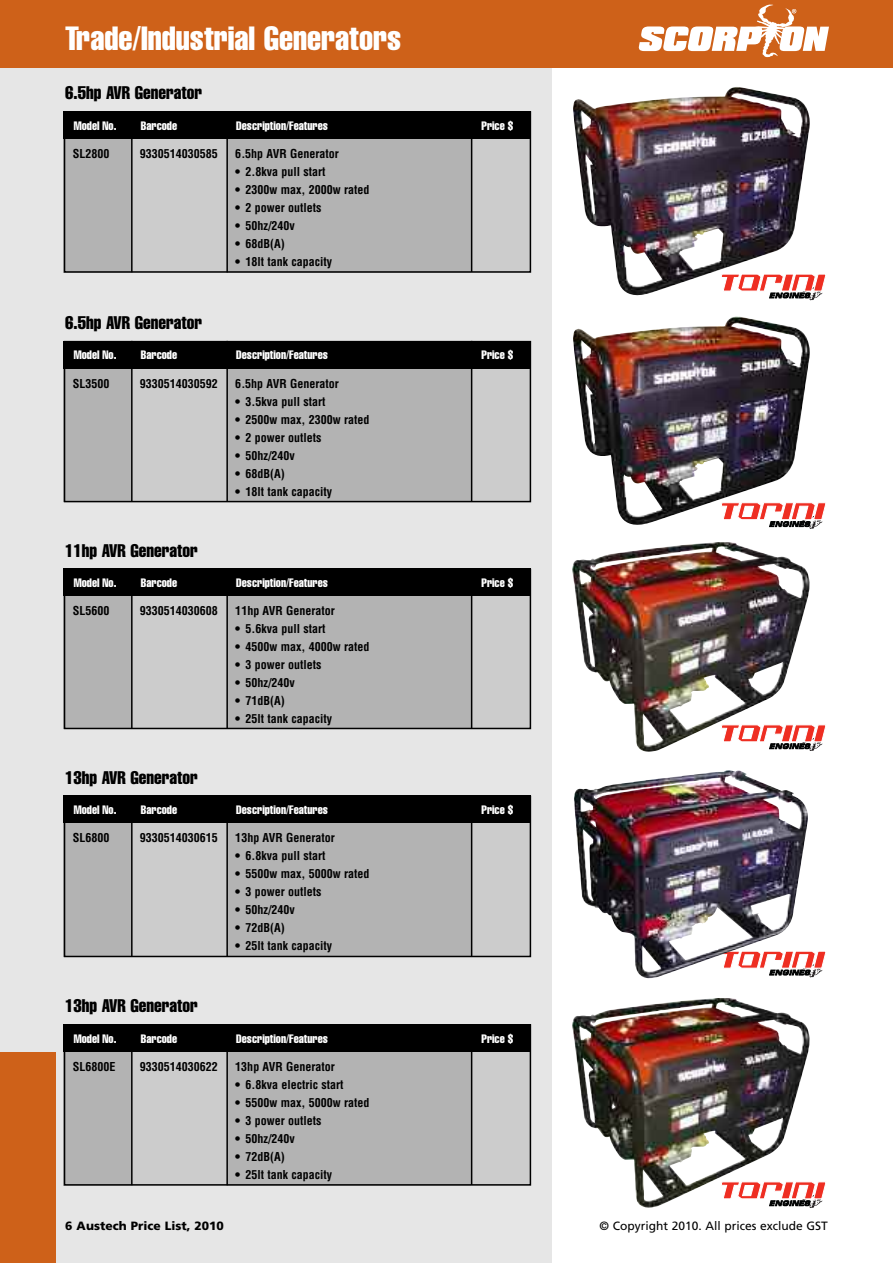
<style>
.page{position:relative;width:893px;height:1263px;background:#fff}
.page>*{position:absolute;margin:0;border:0;box-sizing:border-box;transform-origin:0 0}
.t1{font:extra-condensed 33px "Helvetica";color:#fff}
.t2{font:extra-condensed 18px "Helvetica";color:#000}
.t3{font:700 condensed 12px "Helvetica";color:#000}
.t4{font:extra-condensed 12px "Helvetica";color:#fff}
.t5{font:12px "Frutiger";color:#000}
.t6{font:900 12px "Frutiger";color:#000}
</style>
<div class="page">
<div style="left:0;top:68px;width:552px;height:1195px;background:#e6e6e6"></div>
<div style="left:0;top:1052px;width:55px;height:211px;background:#ce6119"></div>
<div style="left:0;top:0;width:893px;height:68px;background:#ce6119"></div>
<svg style="left:769px;top:274px;width:57px;height:26px"></svg>
<svg style="left:769px;top:502px;width:57px;height:27px"></svg>
<svg style="left:810px;top:725px;width:16px;height:26px"></svg>
<svg style="left:808px;top:951px;width:18px;height:26px"></svg>
<svg style="left:810px;top:1182px;width:16px;height:26px"></svg>
<div style="left:64px;top:139px;width:68px;height:134px;background:#b3b3b3"></div>
<div style="left:227px;top:139px;width:245px;height:134px;background:#b3b3b3"></div>
<div style="left:132px;top:139px;width:95px;height:134px;background:#ccc"></div>
<div style="left:472px;top:139px;width:59px;height:134px;background:#ccc"></div>
<div style="left:64px;top:111px;width:467px;height:162px;border:2px solid #000"></div>
<div style="left:64px;top:111px;width:467px;height:28px;background:#000"></div>
<hr style="left:131px;top:111px;width:2px;height:161px;background:#000">
<hr style="left:226px;top:111px;width:2px;height:161px;background:#000">
<hr style="left:471px;top:111px;width:1px;height:161px;background:#000">
<div style="left:64px;top:368px;width:68px;height:134px;background:#b3b3b3"></div>
<div style="left:227px;top:368px;width:245px;height:134px;background:#b3b3b3"></div>
<div style="left:132px;top:368px;width:95px;height:134px;background:#ccc"></div>
<div style="left:472px;top:368px;width:59px;height:134px;background:#ccc"></div>
<div style="left:64px;top:341px;width:467px;height:161px;border:2px solid #000"></div>
<div style="left:64px;top:341px;width:467px;height:27px;background:#000"></div>
<hr style="left:131px;top:341px;width:2px;height:161px;background:#000">
<hr style="left:226px;top:341px;width:2px;height:161px;background:#000">
<hr style="left:471px;top:341px;width:1px;height:161px;background:#000">
<div style="left:64px;top:596px;width:68px;height:133px;background:#b3b3b3"></div>
<div style="left:227px;top:596px;width:245px;height:133px;background:#b3b3b3"></div>
<div style="left:132px;top:596px;width:95px;height:133px;background:#ccc"></div>
<div style="left:472px;top:596px;width:59px;height:133px;background:#ccc"></div>
<div style="left:64px;top:569px;width:467px;height:160px;border:2px solid #000"></div>
<div style="left:64px;top:569px;width:467px;height:27px;background:#000"></div>
<hr style="left:131px;top:569px;width:2px;height:160px;background:#000">
<hr style="left:226px;top:569px;width:2px;height:160px;background:#000">
<hr style="left:471px;top:569px;width:1px;height:159px;background:#000">
<div style="left:64px;top:823px;width:68px;height:134px;background:#b3b3b3"></div>
<div style="left:227px;top:823px;width:245px;height:134px;background:#b3b3b3"></div>
<div style="left:132px;top:823px;width:95px;height:134px;background:#ccc"></div>
<div style="left:472px;top:823px;width:59px;height:134px;background:#ccc"></div>
<div style="left:64px;top:796px;width:467px;height:161px;border:2px solid #000"></div>
<div style="left:64px;top:796px;width:467px;height:27px;background:#000"></div>
<hr style="left:131px;top:796px;width:2px;height:161px;background:#000">
<hr style="left:226px;top:796px;width:2px;height:161px;background:#000">
<hr style="left:471px;top:796px;width:1px;height:160px;background:#000">
<div style="left:64px;top:1052px;width:68px;height:133px;background:#b3b3b3"></div>
<div style="left:227px;top:1052px;width:245px;height:133px;background:#b3b3b3"></div>
<div style="left:132px;top:1052px;width:95px;height:133px;background:#ccc"></div>
<div style="left:472px;top:1052px;width:59px;height:133px;background:#ccc"></div>
<div style="left:64px;top:1024px;width:467px;height:161px;border:2px solid #000"></div>
<div style="left:64px;top:1024px;width:467px;height:28px;background:#000"></div>
<hr style="left:131px;top:1024px;width:2px;height:161px;background:#000">
<hr style="left:226px;top:1024px;width:2px;height:161px;background:#000">
<hr style="left:471px;top:1024px;width:1px;height:161px;background:#000">
<img style="left:573px;top:87px;width:237px;height:208px">
<img style="left:573px;top:316px;width:237px;height:209px">
<img style="left:572px;top:542px;width:238px;height:210px">
<img style="left:574px;top:770px;width:234px;height:208px">
<img style="left:572px;top:998px;width:238px;height:210px">
<img style="left:757px;top:5px;width:37px;height:52px">
<svg style="left:779px;top:26px;width:50px;height:25px"></svg>
<svg style="left:638px;top:26px;width:125px;height:25px"></svg>
<svg style="left:792px;top:9px;width:4px;height:4px"></svg>
<h1 class="t1" style="left:65px;top:27px;width:337px">Trade/Industrial Generators</h1>
<h2 class="t2" style="left:65px;top:87px;width:138px">6.5hp AVR Generator</h2>
<p class="t4" style="left:74px;top:121px;width:44px">Model No.</p>
<p class="t4" style="left:141px;top:121px;width:38px">Barcode</p>
<p class="t4" style="left:236px;top:121px;width:93px">Description/Features</p>
<p class="t4" style="left:481px;top:121px;width:33px">Price $</p>
<p class="t3" style="left:73px;top:147px;width:38px">SL2800</p>
<p class="t3" style="left:140px;top:147px;width:79px">9330514030585</p>
<p class="t3" style="left:235px;top:147px;width:105px">6.5hp AVR Generator</p>
<p class="t3" style="left:235px;top:165px;width:92px">• 2.8kva pull start</p>
<p class="t3" style="left:235px;top:183px;width:136px">• 2300w max, 2000w rated</p>
<p class="t3" style="left:235px;top:201px;width:88px">• 2 power outlets</p>
<p class="t3" style="left:235px;top:219px;width:61px">• 50hz/240v</p>
<p class="t3" style="left:235px;top:237px;width:51px">• 68dB(A)</p>
<p class="t3" style="left:235px;top:255px;width:98px">• 18lt tank capacity</p>
<h2 class="t2" style="left:65px;top:316px;width:138px">6.5hp AVR Generator</h2>
<p class="t4" style="left:74px;top:351px;width:44px">Model No.</p>
<p class="t4" style="left:141px;top:351px;width:38px">Barcode</p>
<p class="t4" style="left:236px;top:351px;width:93px">Description/Features</p>
<p class="t4" style="left:481px;top:351px;width:33px">Price $</p>
<p class="t3" style="left:73px;top:376px;width:38px">SL3500</p>
<p class="t3" style="left:140px;top:376px;width:79px">9330514030592</p>
<p class="t3" style="left:235px;top:376px;width:105px">6.5hp AVR Generator</p>
<p class="t3" style="left:235px;top:394px;width:92px">• 3.5kva pull start</p>
<p class="t3" style="left:235px;top:412px;width:136px">• 2500w max, 2300w rated</p>
<p class="t3" style="left:235px;top:430px;width:88px">• 2 power outlets</p>
<p class="t3" style="left:235px;top:448px;width:61px">• 50hz/240v</p>
<p class="t3" style="left:235px;top:466px;width:51px">• 68dB(A)</p>
<p class="t3" style="left:235px;top:484px;width:98px">• 18lt tank capacity</p>
<h2 class="t2" style="left:65px;top:544px;width:134px">11hp AVR Generator</h2>
<p class="t4" style="left:74px;top:579px;width:44px">Model No.</p>
<p class="t4" style="left:141px;top:579px;width:38px">Barcode</p>
<p class="t4" style="left:236px;top:579px;width:93px">Description/Features</p>
<p class="t4" style="left:481px;top:579px;width:33px">Price $</p>
<p class="t3" style="left:73px;top:604px;width:38px">SL5600</p>
<p class="t3" style="left:140px;top:604px;width:79px">9330514030608</p>
<p class="t3" style="left:235px;top:604px;width:101px">11hp AVR Generator</p>
<p class="t3" style="left:235px;top:622px;width:92px">• 5.6kva pull start</p>
<p class="t3" style="left:235px;top:640px;width:136px">• 4500w max, 4000w rated</p>
<p class="t3" style="left:235px;top:658px;width:88px">• 3 power outlets</p>
<p class="t3" style="left:235px;top:676px;width:61px">• 50hz/240v</p>
<p class="t3" style="left:235px;top:694px;width:51px">• 71dB(A)</p>
<p class="t3" style="left:235px;top:712px;width:98px">• 25lt tank capacity</p>
<h2 class="t2" style="left:65px;top:771px;width:134px">13hp AVR Generator</h2>
<p class="t4" style="left:74px;top:806px;width:44px">Model No.</p>
<p class="t4" style="left:141px;top:806px;width:38px">Barcode</p>
<p class="t4" style="left:236px;top:806px;width:93px">Description/Features</p>
<p class="t4" style="left:481px;top:806px;width:33px">Price $</p>
<p class="t3" style="left:73px;top:831px;width:38px">SL6800</p>
<p class="t3" style="left:140px;top:831px;width:79px">9330514030615</p>
<p class="t3" style="left:235px;top:831px;width:101px">13hp AVR Generator</p>
<p class="t3" style="left:235px;top:849px;width:92px">• 6.8kva pull start</p>
<p class="t3" style="left:235px;top:867px;width:136px">• 5500w max, 5000w rated</p>
<p class="t3" style="left:235px;top:885px;width:88px">• 3 power outlets</p>
<p class="t3" style="left:235px;top:903px;width:61px">• 50hz/240v</p>
<p class="t3" style="left:235px;top:921px;width:51px">• 72dB(A)</p>
<p class="t3" style="left:235px;top:939px;width:98px">• 25lt tank capacity</p>
<h2 class="t2" style="left:65px;top:999px;width:134px">13hp AVR Generator</h2>
<p class="t4" style="left:74px;top:1034px;width:44px">Model No.</p>
<p class="t4" style="left:141px;top:1034px;width:38px">Barcode</p>
<p class="t4" style="left:236px;top:1034px;width:93px">Description/Features</p>
<p class="t4" style="left:481px;top:1034px;width:33px">Price $</p>
<p class="t3" style="left:73px;top:1060px;width:44px">SL6800E</p>
<p class="t3" style="left:140px;top:1060px;width:79px">9330514030622</p>
<p class="t3" style="left:235px;top:1060px;width:101px">13hp AVR Generator</p>
<p class="t3" style="left:235px;top:1078px;width:110px">• 6.8kva electric start</p>
<p class="t3" style="left:235px;top:1096px;width:136px">• 5500w max, 5000w rated</p>
<p class="t3" style="left:235px;top:1114px;width:88px">• 3 power outlets</p>
<p class="t3" style="left:235px;top:1132px;width:61px">• 50hz/240v</p>
<p class="t3" style="left:235px;top:1150px;width:51px">• 72dB(A)</p>
<p class="t3" style="left:235px;top:1168px;width:98px">• 25lt tank capacity</p>
<p class="t6" style="left:65px;top:1221px;width:160px">6 Austech Price List, 2010</p>
<p class="t5" style="left:599px;top:1221px;width:230px">© Copyright 2010. All prices exclude GST</p>
</div>
